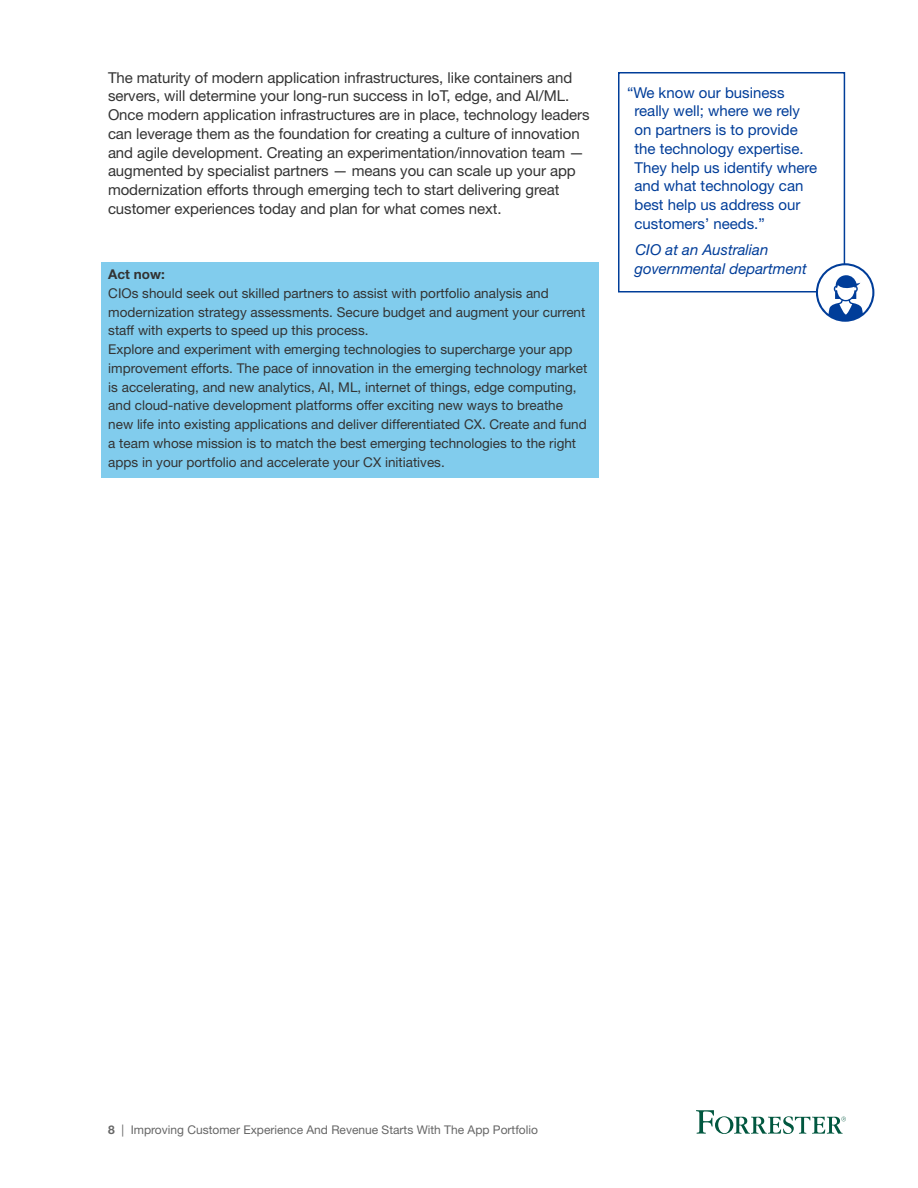
<style>
.page{position:relative;width:918px;height:1188px;background:#fff}
.page>*{position:absolute;margin:0;border:0;box-sizing:border-box;transform-origin:0 0}
.t1{font:15px/18.8px "Helvetica Neue LT Std";letter-spacing:-.005em;color:#333}
.t2{font:15px/18.8px "Helvetica Neue LT Std";color:#003d99}
.t3{font:italic 15px/18.8px "Helvetica Neue LT Std";color:#003d99}
.t4{font:13.5px/18.8px "Helvetica Neue LT Std";color:#333}
.t5{font:700 13.5px "Helvetica Neue LT Std";color:#333}
.t6{font:12px "Helvetica Neue LT Std";color:#666}
.s1{font-weight:700}
</style>
<div class="page">
<svg style="left:696px;top:1110px;width:150px;height:24px"></svg>
<div style="left:618px;top:72px;width:227px;height:220px;background:#fff;border:2px solid #003d99"></div>
<svg style="left:816px;top:263px;width:58px;height:59px"></svg>
<div style="left:101px;top:262px;width:497px;height:215px;background:#81cced"></div>
<p class="t1" style="left:108px;top:68px;width:483px">The maturity of modern application infrastructures, like containers and servers, will determine your long-run success in IoT, edge, and AI/ML.<br>Once modern application infrastructures are in place, technology leaders can leverage them as the foundation for creating a culture of innovation and agile development. Creating an experimentation/innovation team — augmented by specialist partners — means you can scale up your app modernization efforts through emerging tech to start delivering great customer experiences today and plan for what comes next.</p>
<p class="t5" style="left:108px;top:266px;width:58px">Act now:</p>
<p class="t4" style="left:108px;top:284px;width:481px">CIOs should seek out skilled partners to assist with portfolio analysis and modernization strategy assessments. Secure budget and augment your current staff with experts to speed up this process.<br>Explore and experiment with emerging technologies to supercharge your app improvement efforts. The pace of innovation in the emerging technology market is accelerating, and new analytics, AI, ML, internet of things, edge computing, and cloud-native development platforms offer exciting new ways to breathe new life into existing applications and deliver differentiated CX. Create and fund a team whose mission is to match the best emerging technologies to the right apps in your portfolio and accelerate your CX initiatives.</p>
<p class="t2" style="left:634px;top:83px;width:184px;text-indent:-8px">“We know our business really well; where we rely on partners is to provide the technology expertise.<br>They help us identify where and what technology can best help us address our customers’ needs.”</p>
<p class="t3" style="left:634px;top:240px;width:174px">CIO at an Australian governmental department</p>
<p class="t6" style="left:108px;top:1123px;width:432px"><span class="s1">8</span> | Improving Customer Experience And Revenue Starts With The App Portfolio</p>
</div>
